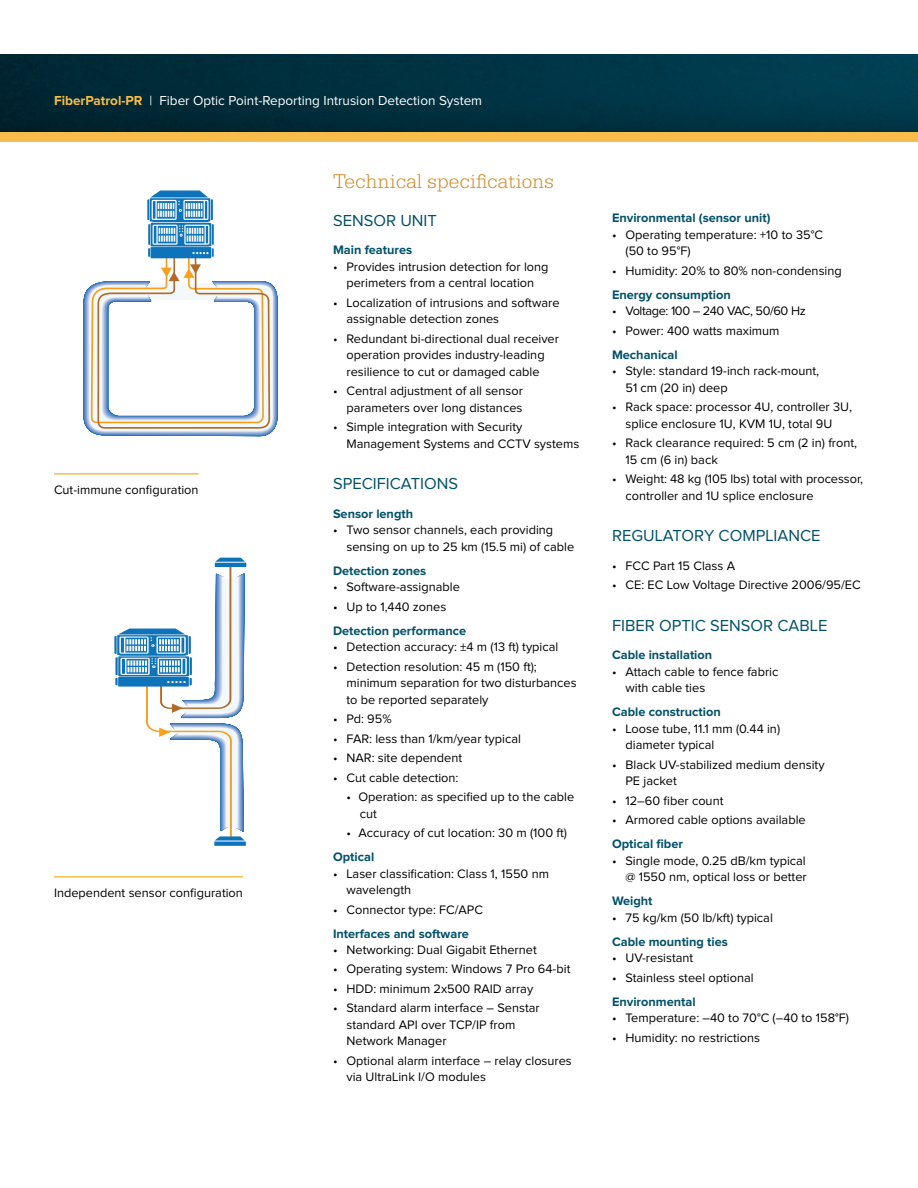
<style>
.page{position:relative;width:918px;height:1188px;background:#fff}
.page>*{position:absolute;margin:0;border:0;box-sizing:border-box;transform-origin:0 0}
.t1{font:300 21px "Serifa Std";letter-spacing:.01em;color:#d08b29}
.t2{font:16.5px "Proxima Nova";color:#005169}
.t3{font:13.5px "Proxima Nova";color:#fff}
.t4{font:12.75px/16.5px "Proxima Nova";color:#000}
.t5{font:700 12.75px "Proxima Nova";color:#005169}
.t6{font:12.75px "Proxima Nova";letter-spacing:-.03em;color:#000}
.s1{font-weight:700;color:#f7bc49}
</style>
<div class="page">
<svg style="left:83px;top:190px;width:195px;height:247px"></svg>
<svg style="left:214px;top:842px;width:32px;height:4px"></svg>
<hr style="left:215px;top:563px;width:31px;height:4px;background:#0d73ba">
<svg style="left:114px;top:558px;width:131px;height:283px"></svg>
<hr style="left:54px;top:473px;width:145px;height:2px;background:#f7bc49">
<hr style="left:54px;top:876px;width:189px;height:2px;background:#f7bc49">
<img style="left:0;top:54px;width:918px;height:78px">
<div style="left:0;top:132px;width:918px;height:10px;background:#f7bc49"></div>
<p class="t3" style="left:54px;top:94px;width:430px"><span class="s1">FiberPatrol-PR</span> | Fiber Optic Point-Reporting Intrusion Detection System</p>
<p class="t4" style="left:54px;top:482px;width:146px">Cut-immune configuration</p>
<p class="t4" style="left:54px;top:885px;width:190px">Independent sensor configuration</p>
<h1 class="t1" style="left:333px;top:169px;width:222px">Technical specifications</h1>
<p class="t2" style="left:333px;top:212px;width:105px">SENSOR UNIT</p>
<p class="t5" style="left:333px;top:243px;width:81px">Main features</p>
<p class="t4" style="left:333px;top:259px;width:217px;text-align:center">• Provides intrusion detection for long perimeters from a central location</p>
<p class="t4" style="left:347px;top:295px;width:215px;text-indent:-14px">• Localization of intrusions and software assignable detection zones</p>
<p class="t4" style="left:333px;top:331px;width:228px;text-align:center">• Redundant bi-directional dual receiver operation provides industry-leading resilience to cut or damaged cable</p>
<p class="t4" style="left:333px;top:383px;width:191px;text-align:right">• Central adjustment of all sensor parameters over long distances</p>
<p class="t4" style="left:347px;top:419px;width:234px;text-indent:-14px">• Simple integration with Security<br>Management Systems and CCTV systems</p>
<p class="t2" style="left:333px;top:476px;width:127px">SPECIFICATIONS</p>
<p class="t5" style="left:333px;top:506px;width:82px">Sensor length</p>
<p class="t4" style="left:347px;top:522px;width:229px;text-indent:-14px">• Two sensor channels, each providing sensing on up to 25 km (15.5 mi) of cable</p>
<p class="t5" style="left:333px;top:563px;width:95px">Detection zones</p>
<p class="t4" style="left:333px;top:579px;width:128px">• Software-assignable</p>
<p class="t4" style="left:333px;top:599px;width:115px">• Up to 1,440 zones</p>
<p class="t5" style="left:333px;top:623px;width:135px">Detection performance</p>
<p class="t4" style="left:333px;top:639px;width:227px">• Detection accuracy: ±4 m (13 ft) typical</p>
<p class="t4" style="left:347px;top:659px;width:232px;text-indent:-14px">• Detection resolution: 45 m (150 ft); minimum separation for two disturbances to be reported separately</p>
<p class="t4" style="left:333px;top:711px;width:60px">• Pd: 95%</p>
<p class="t4" style="left:333px;top:731px;width:189px">• FAR: less than 1/km/year typical</p>
<p class="t4" style="left:333px;top:750px;width:131px">• NAR: site dependent</p>
<p class="t4" style="left:333px;top:770px;width:127px">• Cut cable detection:</p>
<p class="t4" style="left:360px;top:789px;width:216px;text-indent:-13px">• Operation: as specified up to the cable cut</p>
<p class="t4" style="left:347px;top:825px;width:222px">• Accuracy of cut location: 30 m (100 ft)</p>
<p class="t5" style="left:333px;top:850px;width:43px">Optical</p>
<p class="t4" style="left:347px;top:866px;width:204px;text-indent:-14px">• Laser classification: Class 1, 1550 nm wavelength</p>
<p class="t4" style="left:333px;top:902px;width:152px">• Connector type: FC/APC</p>
<p class="t5" style="left:333px;top:926px;width:138px">Interfaces and software</p>
<p class="t4" style="left:333px;top:942px;width:205px">• Networking: Dual Gigabit Ethernet</p>
<p class="t4" style="left:333px;top:962px;width:239px">• Operating system: Windows 7 Pro 64-bit</p>
<p class="t4" style="left:333px;top:981px;width:202px">• HDD: minimum 2x500 RAID array</p>
<p class="t4" style="left:347px;top:1001px;width:195px;text-indent:-14px">• Standard alarm interface – Senstar standard API over TCP/IP from<br>Network Manager</p>
<p class="t4" style="left:347px;top:1053px;width:227px;text-indent:-14px">• Optional alarm interface – relay closures via UltraLink I/O modules</p>
<p class="t5" style="left:612px;top:211px;width:160px">Environmental (sensor unit)</p>
<p class="t4" style="left:626px;top:227px;width:199px;text-indent:-14px">• Operating temperature: +10 to 35°C (50 to 95°F)</p>
<p class="t4" style="left:612px;top:263px;width:231px">• Humidity: 20% to 80% non-condensing</p>
<p class="t5" style="left:612px;top:287px;width:120px">Energy consumption</p>
<p class="t6" style="left:612px;top:305px;width:195px">• Voltage: 100 – 240 VAC, 50/60 Hz</p>
<p class="t4" style="left:612px;top:323px;width:169px">• Power: 400 watts maximum</p>
<p class="t5" style="left:612px;top:347px;width:67px">Mechanical</p>
<p class="t4" style="left:626px;top:363px;width:195px;text-indent:-14px">• Style: standard 19-inch rack-mount,<br>51 cm (20 in) deep</p>
<p class="t4" style="left:612px;top:399px;width:242px;text-align:center">• Rack space: processor 4U, controller 3U, splice enclosure 1U, KVM 1U, total 9U</p>
<p class="t4" style="left:626px;top:435px;width:233px;text-indent:-14px">• Rack clearance required: 5 cm (2 in) front,<br>15 cm (6 in) back</p>
<p class="t4" style="left:626px;top:471px;width:239px;text-indent:-14px">• Weight: 48 kg (105 lbs) total with processor, controller and 1U splice enclosure</p>
<p class="t2" style="left:612px;top:528px;width:210px">REGULATORY COMPLIANCE</p>
<p class="t4" style="left:612px;top:558px;width:125px">• FCC Part 15 Class A</p>
<p class="t4" style="left:612px;top:577px;width:250px">• CE: EC Low Voltage Directive 2006/95/EC</p>
<p class="t2" style="left:612px;top:618px;width:217px">FIBER OPTIC SENSOR CABLE</p>
<p class="t5" style="left:612px;top:648px;width:102px">Cable installation</p>
<p class="t4" style="left:626px;top:664px;width:154px;text-indent:-14px">• Attach cable to fence fabric with cable ties</p>
<p class="t5" style="left:612px;top:705px;width:110px">Cable construction</p>
<p class="t4" style="left:626px;top:721px;width:156px;text-indent:-14px">• Loose tube, 11.1 mm (0.44 in) diameter typical</p>
<p class="t4" style="left:626px;top:757px;width:201px;text-indent:-14px">• Black UV-stabilized medium density<br>PE jacket</p>
<p class="t4" style="left:612px;top:793px;width:113px">• 12–60 fiber count</p>
<p class="t4" style="left:612px;top:812px;width:195px">• Armored cable options available</p>
<p class="t5" style="left:612px;top:837px;width:73px">Optical fiber</p>
<p class="t4" style="left:612px;top:853px;width:196px;text-align:right">• Single mode, 0.25 dB/km typical @ 1550 nm, optical loss or better</p>
<p class="t5" style="left:612px;top:894px;width:42px">Weight</p>
<p class="t4" style="left:612px;top:910px;width:162px">• 75 kg/km (50 lb/kft) typical</p>
<p class="t5" style="left:612px;top:934px;width:117px">Cable mounting ties</p>
<p class="t4" style="left:612px;top:950px;width:83px">• UV-resistant</p>
<p class="t4" style="left:612px;top:970px;width:143px">• Stainless steel optional</p>
<p class="t5" style="left:612px;top:994px;width:85px">Environmental</p>
<p class="t4" style="left:612px;top:1010px;width:239px">• Temperature: –40 to 70°C (–40 to 158°F)</p>
<p class="t4" style="left:612px;top:1030px;width:150px">• Humidity: no restrictions</p>
</div>
